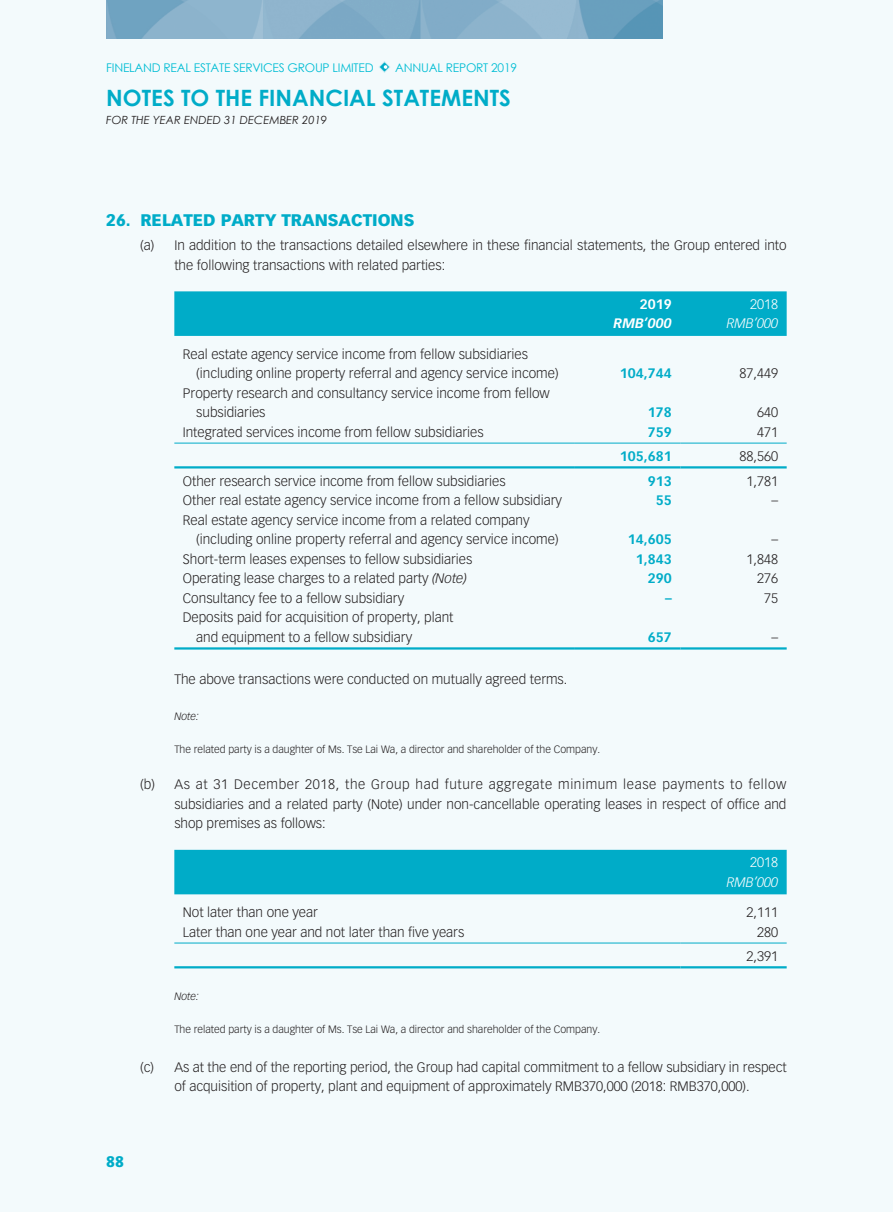
<style>
.page{position:relative;width:893px;height:1212px;background:#f3fafc}
.page>*{position:absolute;margin:0;border:0;box-sizing:border-box;transform-origin:0 0}
.t1{font:700 22.5px "Century Gothic";color:#00acc8}
.t2{font:900 16.5px "Vectora LT Std";color:#00acc8}
.t3{font:900 15px "Vectora LT Std";color:#00acc8}
.t4{font:300 13.5px/19.5px "Vectora LT Std";color:#231f20}
.t5{font:700 13.5px "Vectora LT Std";color:#00acc8}
.t6{font:italic 300 13.5px "Vectora LT Std";color:#fff}
.t7{font:300 13.5px "Vectora LT Std";color:#fff}
.t8{font:italic 700 13.5px "Vectora LT Std";color:#fff}
.t9{font:700 13.5px "Vectora LT Std";color:#fff}
.t10{font:12px "Century Gothic";letter-spacing:-.02em;color:#00bdd4}
.t11{font:italic 11.25px "Century Gothic";color:#231f20}
.t12{font:300 10.5px "Vectora LT Std";color:#231f20}
.t13{font:italic 300 10.5px "Vectora LT Std";color:#231f20}
.s1{font-style:italic}
</style>
<div class="page">
<svg style="left:379px;top:62px;width:11px;height:10px"></svg>
<div style="left:379px;top:62px;width:11px;height:10px;border:1px solid #d0eef4;border-radius:5px"></div>
<svg style="left:384px;top:65px;width:3px;height:4px"></svg>
<img style="left:106px;top:0;width:556px;height:39px">
<div style="left:174px;top:291px;width:613px;height:45px;background:#00acc8"></div>
<hr style="left:174px;top:443px;width:400px;height:1px;background:#00acc8">
<hr style="left:574px;top:443px;width:106px;height:1px;background:#00acc8">
<hr style="left:680px;top:443px;width:107px;height:1px;background:#00acc8">
<hr style="left:174px;top:466px;width:400px;height:2px;background:#00acc8">
<hr style="left:574px;top:466px;width:106px;height:2px;background:#00acc8">
<hr style="left:680px;top:466px;width:107px;height:2px;background:#00acc8">
<hr style="left:174px;top:647px;width:400px;height:2px;background:#00acc8">
<hr style="left:574px;top:647px;width:106px;height:2px;background:#00acc8">
<hr style="left:680px;top:647px;width:107px;height:2px;background:#00acc8">
<div style="left:174px;top:850px;width:613px;height:44px;background:#00acc8"></div>
<hr style="left:174px;top:943px;width:506px;height:1px;background:#00acc8">
<hr style="left:680px;top:943px;width:107px;height:1px;background:#00acc8">
<hr style="left:174px;top:966px;width:506px;height:2px;background:#00acc8">
<hr style="left:680px;top:966px;width:107px;height:2px;background:#00acc8">
<p class="t10" style="left:106px;top:59px;width:269px">FINELAND REAL ESTATE SERVICES GROUP LIMITED</p>
<p class="t10" style="left:395px;top:59px;width:123px">ANNUAL REPORT 2019</p>
<h1 class="t1" style="left:106px;top:81px;width:406px">NOTES TO THE FINANCIAL STATEMENTS</h1>
<p class="t11" style="left:106px;top:113px;width:222px">FOR THE YEAR ENDED 31 DECEMBER 2019</p>
<p class="t2" style="left:106px;top:210px;width:310px">26. RELATED PARTY TRANSACTIONS</p>
<p class="t4" style="left:174px;top:236px;width:614px;text-indent:-34px">(a) In addition to the transactions detailed elsewhere in these financial statements, the Group entered into the following transactions with related parties:</p>
<p class="t9" style="left:640px;top:296px;width:33px">2019</p>
<p class="t7" style="left:750px;top:296px;width:30px">2018</p>
<p class="t8" style="left:614px;top:315px;width:60px">RMB’000</p>
<p class="t6" style="left:727px;top:315px;width:53px">RMB’000</p>
<p class="t4" style="left:196px;top:344px;width:364px;text-indent:-13px">Real estate agency service income from fellow subsidiaries (including online property referral and agency service income)</p>
<p class="t5" style="left:620px;top:365px;width:53px">104,744</p>
<p class="t4" style="left:739px;top:364px;width:40px">87,449</p>
<p class="t4" style="left:196px;top:383px;width:355px;text-indent:-13px">Property research and consultancy service income from fellow subsidiaries</p>
<p class="t5" style="left:648px;top:404px;width:25px">178</p>
<p class="t4" style="left:757px;top:403px;width:23px">640</p>
<p class="t4" style="left:183px;top:422px;width:302px">Integrated services income from fellow subsidiaries</p>
<p class="t5" style="left:648px;top:424px;width:25px">759</p>
<p class="t4" style="left:757px;top:422px;width:23px">471</p>
<p class="t5" style="left:620px;top:448px;width:53px">105,681</p>
<p class="t4" style="left:740px;top:446px;width:40px">88,560</p>
<p class="t4" style="left:183px;top:471px;width:324px">Other research service income from fellow subsidiaries</p>
<p class="t5" style="left:648px;top:473px;width:25px">913</p>
<p class="t4" style="left:747px;top:471px;width:33px">1,781</p>
<p class="t4" style="left:183px;top:491px;width:381px">Other real estate agency service income from a fellow subsidiary</p>
<p class="t5" style="left:656px;top:492px;width:17px">55</p>
<p class="t4" style="left:771px;top:491px;width:8px">–</p>
<p class="t4" style="left:196px;top:510px;width:364px;text-indent:-13px">Real estate agency service income from a related company (including online property referral and agency service income)</p>
<p class="t5" style="left:628px;top:531px;width:45px">14,605</p>
<p class="t4" style="left:771px;top:530px;width:8px">–</p>
<p class="t4" style="left:183px;top:549px;width:291px">Short-term leases expenses to fellow subsidiaries</p>
<p class="t5" style="left:636px;top:551px;width:37px">1,843</p>
<p class="t4" style="left:747px;top:549px;width:33px">1,848</p>
<p class="t4" style="left:183px;top:569px;width:286px">Operating lease charges to a related party <span class="s1">(Note)</span></p>
<p class="t5" style="left:648px;top:570px;width:25px">290</p>
<p class="t4" style="left:757px;top:569px;width:23px">276</p>
<p class="t4" style="left:183px;top:588px;width:223px">Consultancy fee to a fellow subsidiary</p>
<p class="t5" style="left:665px;top:590px;width:8px">–</p>
<p class="t4" style="left:764px;top:588px;width:16px">75</p>
<p class="t4" style="left:196px;top:608px;width:259px;text-indent:-13px">Deposits paid for acquisition of property, plant and equipment to a fellow subsidiary</p>
<p class="t5" style="left:648px;top:629px;width:25px">657</p>
<p class="t4" style="left:771px;top:627px;width:8px">–</p>
<p class="t4" style="left:174px;top:670px;width:394px">The above transactions were conducted on mutually agreed terms.</p>
<p class="t13" style="left:174px;top:710px;width:26px">Note:</p>
<p class="t12" style="left:174px;top:743px;width:427px">The related party is a daughter of Ms. Tse Lai Wa, a director and shareholder of the Company.</p>
<p class="t4" style="left:174px;top:775px;width:614px;text-align:justify;text-indent:-34px">(b) As at 31 December 2018, the Group had future aggregate minimum lease payments to fellow subsidiaries and a related party (Note) under non-cancellable operating leases in respect of office and shop premises as follows:</p>
<p class="t7" style="left:750px;top:854px;width:30px">2018</p>
<p class="t6" style="left:727px;top:874px;width:53px">RMB’000</p>
<p class="t4" style="left:183px;top:903px;width:137px">Not later than one year</p>
<p class="t4" style="left:747px;top:903px;width:33px">2,111</p>
<p class="t4" style="left:183px;top:922px;width:283px">Later than one year and not later than five years</p>
<p class="t4" style="left:747px;top:920px;width:33px;line-height:24px;text-align:right">280<br>2,391</p>
<p class="t13" style="left:174px;top:990px;width:26px">Note:</p>
<p class="t12" style="left:174px;top:1023px;width:427px">The related party is a daughter of Ms. Tse Lai Wa, a director and shareholder of the Company.</p>
<p class="t4" style="left:140px;top:1057px;width:648px;text-align:center">(c) As at the end of the reporting period, the Group had capital commitment to a fellow subsidiary in respect of acquisition of property, plant and equipment of approximately RMB370,000 (2018: RMB370,000).</p>
<p class="t3" style="left:106px;top:1152px;width:19px">88</p>
</div>
